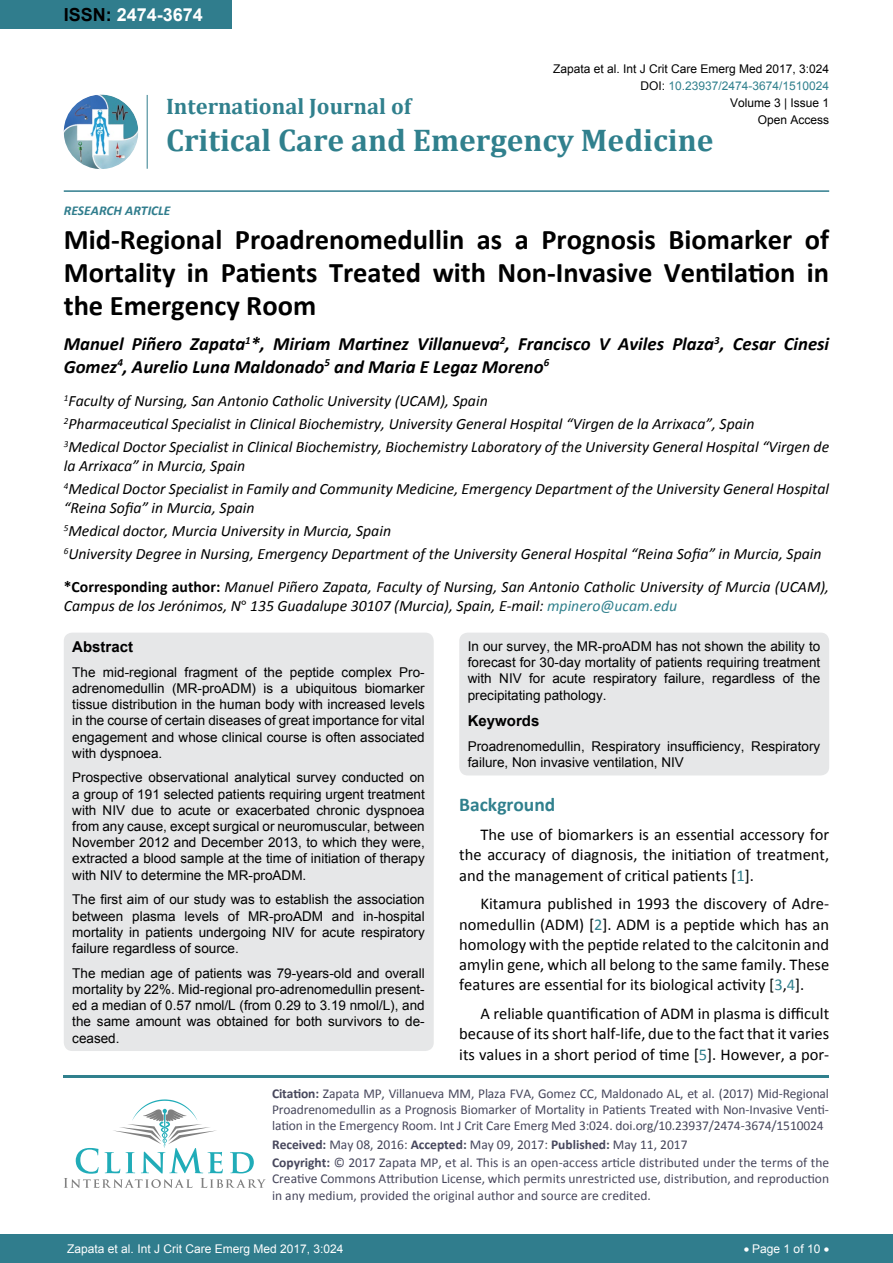
<style>
.page{position:relative;width:893px;height:1263px;background:#fff}
.page>*{position:absolute;margin:0;border:0;box-sizing:border-box;transform-origin:0 0}
.t1{font:700 31.5px "Cambria";color:#30808d}
.t2{font:700 28.5px/33px "Calibri";color:#000;text-align:justify}
.t3{font:700 22.5px "Cambria";color:#30808d}
.t4{font:700 19.5px "Calibri";color:#30808d}
.t5{font:italic 700 18.75px/22.5px "Calibri";color:#000}
.t6{font:700 18px "Arial";color:#fff}
.t7{font:16.5px/20.2px "Calibri";color:#000;text-align:justify}
.t8{font:italic 15.75px/23.1px "Calibri";color:#000}
.t9{font:700 15px "Arial";color:#000}
.t10{font:13.5px/16.2px "Arial";color:#000;text-align:justify}
.t11{font:13.5px/16.2px "Calibri";color:#47475c}
.t12{font:italic 700 13.5px "Calibri";color:#307d8d}
.t13{font:12px "Arial";color:#000}
.t14{font:12px "Arial";color:#fff}
.t15{font:12px "Arial";color:#30808d}
.s1{color:#000}
.s2{font-weight:700;font-style:normal}
.s3{font-family:"Minion Pro";font-style:normal}
.s4{color:#30808d}
.s5{font-weight:700}
</style>
<div class="page">
<div style="left:0;top:0;width:231px;height:28px;background:#307d8d"></div>
<img style="left:64px;top:95px;width:74px;height:74px;border-radius:37px">
<hr style="left:147px;top:95px;width:1px;height:74px;background:#307d8d">
<hr style="left:64px;top:190px;width:765px;height:2px;background:#307d8d">
<div style="left:0;top:1234px;width:893px;height:29px;background:#307d8d"></div>
<hr style="left:64px;top:1075px;width:765px;height:3px;background:#30808d">
<svg style="left:64px;top:1099px;width:202px;height:89px"></svg>
<div style="left:64px;top:633px;width:370px;height:418px;background:#e6e7e8;border-radius:9px"></div>
<div style="left:459px;top:633px;width:370px;height:142px;background:#e6e7e8;border-radius:9px"></div>
<h3 class="t6" style="left:64px;top:2px;width:141px"><span class="s1">ISSN:</span> 2474-3674</h3>
<p class="t13" style="left:553px;top:60px;width:278px">Zapata et al. Int J Crit Care Emerg Med 2017, 3:024</p>
<p class="t13" style="left:730px;top:95px;width:101px">Volume 3 | Issue 1</p>
<p class="t15" style="left:640px;top:78px;width:190px"><span class="s1">DOI:</span> 10.23937/2474-3674/1510024</p>
<h3 class="t3" style="left:166px;top:90px;width:247px">International Journal of</h3>
<h1 class="t1" style="left:166px;top:118px;width:549px">Critical Care and Emergency Medicine</h1>
<p class="t13" style="left:758px;top:112px;width:73px">Open Access</p>
<p class="t12" style="left:64px;top:202px;width:108px">RESEARCH ARTICLE</p>
<h2 class="t2" style="left:64px;top:222px;width:767px">Mid-Regional Proadrenomedullin as a Prognosis Biomarker of Mortality in Patients Treated with Non-Invasive Ventilation in the Emergency Room</h2>
<h3 class="t5" style="left:64px;top:333px;width:767px">Manuel Piñero Zapata<sup>1</sup>*, Miriam Martinez Villanueva<sup>2</sup>, Francisco V Aviles Plaza<sup>3</sup>, Cesar Cinesi<br>Gomez<sup>4</sup>, Aurelio Luna Maldonado<sup>5</sup> and Maria E Legaz Moreno<sup>6</sup></h3>
<p class="t8" style="left:64px;top:388px;width:767px"><sup>1</sup>Faculty of Nursing, San Antonio Catholic University (UCAM), Spain<br><sup>2</sup>Pharmaceutical Specialist in Clinical Biochemistry, University General Hospital “Virgen de la Arrixaca”, Spain<br><sup>3</sup>Medical Doctor Specialist in Clinical Biochemistry, Biochemistry Laboratory of the University General Hospital “Virgen de</p>
<p class="t8" style="left:64px;top:454px;width:767px">la Arrixaca” in Murcia, Spain<br><sup>4</sup>Medical Doctor Specialist in Family and Community Medicine, Emergency Department of the University General Hospital</p>
<p class="t8" style="left:64px;top:496px;width:759px">“Reina Sofia” in Murcia, Spain<br><sup>5</sup>Medical doctor, Murcia University in Murcia, Spain<br><sup>6</sup>University Degree in Nursing, Emergency Department of the University General Hospital “Reina Sofia” in Murcia, Spain</p>
<p class="t8" style="left:64px;top:577px;width:767px;line-height:18.9px"><span class="s2">*Corresponding author:</span> Manuel Piñero Zapata, Faculty of Nursing, San Antonio Catholic University of Murcia (UCAM),<br>Campus de los Jerónimos, N<span class="s3">°</span> 135 Guadalupe 30107 (Murcia), Spain, E-mail: <span class="s4">mpinero@ucam.edu</span></p>
<p class="t9" style="left:72px;top:637px;width:62px">Abstract</p>
<p class="t10" style="left:72px;top:664px;width:354px">The mid-regional fragment of the peptide complex Pro&shy;adrenomedullin (MR-proADM) is a ubiquitous biomarker tissue distribution in the human body with increased levels in the course of certain diseases of great importance for vital engagement and whose clinical course is often associated with dyspnoea.</p>
<p class="t10" style="left:72px;top:770px;width:354px">Prospective observational analytical survey conducted on a group of 191 selected patients requiring urgent treatment with NIV due to acute or exacerbated chronic dyspnoea from any cause, except surgical or neuromuscular, between November 2012 and December 2013, to which they were, extracted a blood sample at the time of initiation of therapy with NIV to determine the MR-proADM.</p>
<p class="t10" style="left:72px;top:892px;width:354px">The first aim of our study was to establish the association between plasma levels of MR-proADM and in-hospital mortality in patients undergoing NIV for acute respiratory failure regardless of source.</p>
<p class="t10" style="left:72px;top:965px;width:354px">The median age of patients was 79-years-old and overall mortality by 22%. Mid-regional pro-adrenomedullin present&shy;ed a median of 0.57 nmol/L (from 0.29 to 3.19 nmol/L), and the same amount was obtained for both survivors to de&shy;ceased.</p>
<p class="t10" style="left:468px;top:638px;width:354px">In our survey, the MR-proADM has not shown the ability to forecast for 30-day mortality of patients requiring treatment with NIV for acute respiratory failure, regardless of the precipitating pathology.</p>
<p class="t9" style="left:468px;top:711px;width:73px">Keywords</p>
<p class="t10" style="left:468px;top:738px;width:354px">Proadrenomedullin, Respiratory insufficiency, Respiratory failure, Non invasive ventilation, NIV</p>
<h3 class="t4" style="left:459px;top:793px;width:98px">Background</h3>
<p class="t7" style="left:459px;top:824px;width:371px;text-indent:21px">The use of biomarkers is an essential accessory for the accuracy of diagnosis, the initiation of treatment, and the management of critical patients [<span class="s4">1</span>].</p>
<p class="t7" style="left:459px;top:894px;width:371px;text-indent:21px">Kitamura published in 1993 the discovery of Adre&shy;nomedullin (ADM) [<span class="s4">2</span>]. ADM is a peptide which has an homology with the peptide related to the calcitonin and amylin gene, which all belong to the same family. These features are essential for its biological activity [<span class="s4">3</span>,<span class="s4">4</span>].</p>
<p class="t7" style="left:459px;top:1003px;width:371px;text-indent:21px">A reliable quantification of ADM in plasma is difficult because of its short half-life, due to the fact that it varies its values in a short period of time [<span class="s4">5</span>]. However, a por-</p>
<p class="t11" style="left:272px;top:1085px;width:558px;text-align:justify"><span class="s5">Citation:</span> Zapata MP, Villanueva MM, Plaza FVA, Gomez CC, Maldonado AL, et al. (2017) Mid-Regional Proadrenomedullin as a Prognosis Biomarker of Mortality in Patients Treated with Non-Invasive Venti&shy;lation in the Emergency Room. Int J Crit Care Emerg Med 3:024. doi.org/10.23937/2474-3674/1510024</p>
<p class="t11" style="left:272px;top:1135px;width:559px;line-height:18.3px"><span class="s5">Received:</span> May 08, 2016: <span class="s5">Accepted:</span> May 09, 2017: <span class="s5">Published:</span> May 11, 2017<br><span class="s5">Copyright:</span> © 2017 Zapata MP, et al. This is an open-access article distributed under the terms of the</p>
<p class="t11" style="left:272px;top:1171px;width:559px">Creative Commons Attribution License, which permits unrestricted use, distribution, and reproduction in any medium, provided the original author and source are credited.</p>
<p class="t14" style="left:67px;top:1241px;width:278px">Zapata et al. Int J Crit Care Emerg Med 2017, 3:024</p>
<p class="t14" style="left:744px;top:1241px;width:87px">• Page 1 of 10 •</p>
</div>
